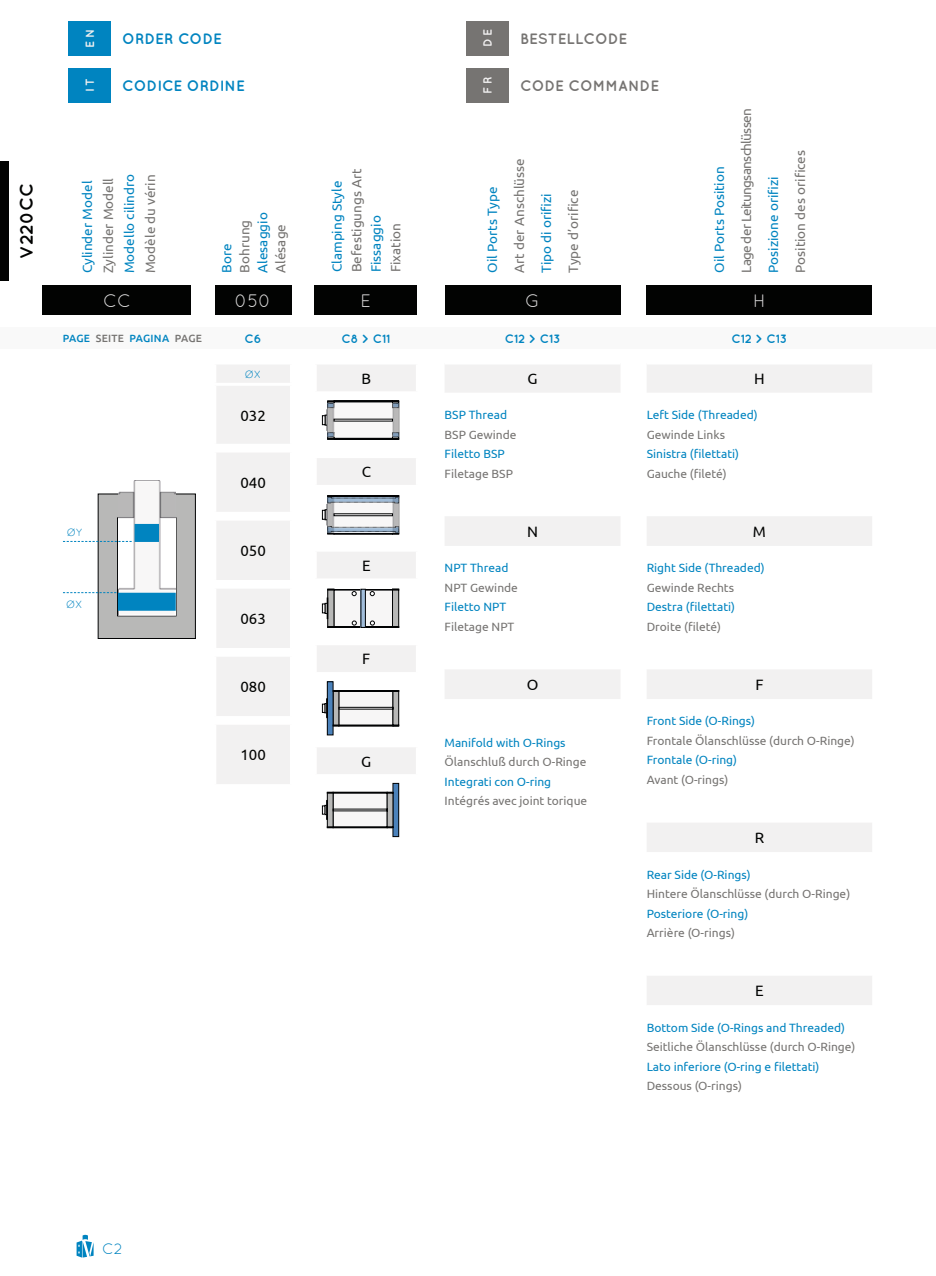
<style>
.page{position:relative;width:936px;height:1276px;background:#fff}
.page>*{position:absolute;margin:0;border:0;box-sizing:border-box;transform-origin:0 0}
.t1{font:18px "Quicksand";color:#e0dfdf}
.t2{font:700 18px "Quicksand";color:#020302}
.t3{font:15px "Ubuntu";color:#020302}
.t4{font:700 15px "Quicksand";color:#767472}
.t5{font:700 15px "Quicksand";color:#0084c0}
.t6{font:15px "Quicksand";color:#0084c0}
.t7{font:13.5px "Ubuntu";color:#0084c0}
.t8{font:13.5px "Ubuntu";color:#767472}
.t9{font:13.5px "Ubuntu";letter-spacing:-.05em;color:#767472}
.t10{font:12px "Ubuntu";color:#767472}
.t11{font:12px "Ubuntu";color:#0084c0}
.t12{font:700 12px "Quicksand";letter-spacing:.2em;color:#0084c0}
.t13{font:700 12px "Quicksand";letter-spacing:.2em;color:#f2f1f1}
.t14{font:500 10.5px "Ubuntu";letter-spacing:.025em;color:#0084c0}
.t15{font:10.5px "Quicksand";color:#0084c0}
.s1{color:#767472}
</style>
<div class="page">
<div style="left:0;top:162px;width:9px;height:119px;background:#020302"></div>
<svg style="left:77px;top:1234px;width:17px;height:23px"></svg>
<div style="left:0;top:327px;width:935px;height:22px;background:#f9f9f9"></div>
<div style="left:68px;top:21px;width:43px;height:34px;background:#0084c0"></div>
<div style="left:43px;top:285px;width:148px;height:30px;background:#020302"></div>
<div style="left:215px;top:285px;width:76px;height:30px;background:#020302"></div>
<div style="left:315px;top:285px;width:102px;height:30px;background:#020302"></div>
<svg style="left:217px;top:365px;width:73px;height:419px"></svg>
<hr style="left:213px;top:383px;width:80px;height:3px;background:#fff">
<div style="left:444px;top:285px;width:176px;height:30px;background:#020302"></div>
<div style="left:445px;top:365px;width:175px;height:27px;background:#f2f1f1"></div>
<svg style="left:445px;top:516px;width:175px;height:183px"></svg>
<div style="left:646px;top:285px;width:226px;height:30px;background:#020302"></div>
<svg style="left:63px;top:480px;width:133px;height:159px"></svg>
<svg style="left:317px;top:365px;width:99px;height:473px"></svg>
<div style="left:647px;top:365px;width:225px;height:27px;background:#f2f1f1"></div>
<svg style="left:647px;top:516px;width:225px;height:489px"></svg>
<div style="left:68px;top:68px;width:43px;height:34px;background:#0084c0"></div>
<div style="left:466px;top:21px;width:42px;height:34px;background:#767472"></div>
<div style="left:466px;top:68px;width:42px;height:34px;background:#767472"></div>
<p class="t13" style="left:83px;top:48px;width:20px;rotate:-90deg">EN</p>
<p class="t5" style="left:122px;top:30px;width:101px">ORDER CODE</p>
<p class="t13" style="left:83px;top:92px;width:15px;rotate:-90deg">IT</p>
<p class="t5" style="left:122px;top:77px;width:124px">CODICE ORDINE</p>
<h1 class="t2" style="left:16px;top:259px;width:77px;rotate:-90deg">V220CC</h1>
<p class="t7" style="left:79px;top:273px;width:94px;rotate:-90deg">Cylinder Model</p>
<p class="t8" style="left:100px;top:273px;width:97px;rotate:-90deg">Zylinder Modell</p>
<p class="t7" style="left:121px;top:273px;width:101px;rotate:-90deg">Modello cilindro</p>
<p class="t8" style="left:142px;top:273px;width:100px;rotate:-90deg">Modèle du vérin</p>
<p class="t8" style="left:236px;top:273px;width:54px;rotate:-90deg">Bohrung</p>
<p class="t7" style="left:254px;top:273px;width:62px;rotate:-90deg">Alesaggio</p>
<p class="t8" style="left:272px;top:273px;width:50px;rotate:-90deg">Alésage</p>
<p class="t7" style="left:218px;top:273px;width:31px;rotate:-90deg">Bore</p>
<p class="t8" style="left:348px;top:272px;width:105px;rotate:-90deg">Befestigungs Art</p>
<p class="t7" style="left:329px;top:272px;width:93px;rotate:-90deg">Clamping Style</p>
<p class="t7" style="left:368px;top:272px;width:58px;rotate:-90deg">Fissaggio</p>
<p class="t8" style="left:387px;top:272px;width:51px;rotate:-90deg">Fixation</p>
<h1 class="t1" style="left:103px;top:290px;width:29px">CC</h1>
<h1 class="t1" style="left:235px;top:290px;width:38px">050</h1>
<h1 class="t1" style="left:360px;top:290px;width:12px">E</h1>
<p class="t14" style="left:63px;top:332px;width:141px">PAGE <span class="s1">SEITE</span> PAGINA <span class="s1">PAGE</span></p>
<p class="t15" style="left:67px;top:526px;width:17px">ØY</p>
<p class="t15" style="left:66px;top:598px;width:18px">ØX</p>
<p class="t12" style="left:245px;top:331px;width:18px">C6</p>
<p class="t12" style="left:341px;top:331px;width:50px">C8 &gt; C11</p>
<p class="t3" style="left:361px;top:369px;width:11px">B</p>
<p class="t15" style="left:245px;top:368px;width:18px">ØX</p>
<p class="t3" style="left:240px;top:406px;width:27px">032</p>
<p class="t3" style="left:240px;top:473px;width:27px">040</p>
<p class="t3" style="left:240px;top:541px;width:27px">050</p>
<p class="t3" style="left:240px;top:609px;width:27px">063</p>
<p class="t3" style="left:240px;top:677px;width:27px">080</p>
<p class="t3" style="left:240px;top:745px;width:27px">100</p>
<p class="t3" style="left:361px;top:463px;width:11px">C</p>
<p class="t3" style="left:362px;top:556px;width:10px">E</p>
<p class="t3" style="left:362px;top:650px;width:10px">F</p>
<p class="t3" style="left:361px;top:752px;width:12px">G</p>
<p class="t13" style="left:480px;top:47px;width:20px;rotate:-90deg">DE</p>
<p class="t4" style="left:520px;top:30px;width:57px">BESTELLCO</p>
<p class="t4" style="left:607px;top:30px;width:21px">DE</p>
<p class="t13" style="left:480px;top:94px;width:19px;rotate:-90deg">FR</p>
<p class="t4" style="left:520px;top:77px;width:62px">CODE COMM</p>
<p class="t4" style="left:618px;top:77px;width:42px">ANDE</p>
<p class="t7" style="left:484px;top:273px;width:87px;rotate:-90deg">Oil Ports Type</p>
<p class="t8" style="left:511px;top:273px;width:116px;rotate:-90deg">Art der Anschlüsse</p>
<p class="t7" style="left:538px;top:273px;width:81px;rotate:-90deg">Tipo di orifizi</p>
<p class="t8" style="left:565px;top:273px;width:84px;rotate:-90deg">Type d’orifice</p>
<p class="t7" style="left:711px;top:273px;width:108px;rotate:-90deg">Oil Ports Position</p>
<p class="t9" style="left:738px;top:273px;width:166px;rotate:-90deg">Lage der Leitungsanschlüssen</p>
<p class="t7" style="left:765px;top:273px;width:98px;rotate:-90deg">Posizione orifizi</p>
<p class="t8" style="left:792px;top:273px;width:124px;rotate:-90deg">Position des orifices</p>
<h1 class="t1" style="left:525px;top:290px;width:16px">G</h1>
<p class="t12" style="left:504px;top:331px;width:57px">C12 &gt; C13</p>
<p class="t3" style="left:527px;top:370px;width:10px">g</p>
<p class="t11" style="left:444px;top:408px;width:64px">BSP Thread</p>
<p class="t10" style="left:444px;top:427px;width:73px">BSP Gewinde</p>
<p class="t11" style="left:444px;top:447px;width:62px">Filetto BSP</p>
<p class="t10" style="left:444px;top:466px;width:70px">Filetage BSP</p>
<h1 class="t1" style="left:753px;top:290px;width:14px">H</h1>
<p class="t12" style="left:731px;top:331px;width:57px">C12 &gt; C13</p>
<p class="t3" style="left:754px;top:370px;width:12px">H</p>
<p class="t11" style="left:646px;top:408px;width:112px">Left Side (Threaded)</p>
<p class="t10" style="left:646px;top:427px;width:80px">Gewinde Links</p>
<p class="t11" style="left:646px;top:447px;width:94px">Sinistra (filettati)</p>
<p class="t10" style="left:646px;top:466px;width:82px">Gauche (fileté)</p>
<p class="t11" style="left:444px;top:561px;width:65px">N PT Thread</p>
<p class="t10" style="left:444px;top:580px;width:75px">N PT Gewinde</p>
<p class="t11" style="left:444px;top:600px;width:63px">Filetto N PT</p>
<p class="t10" style="left:444px;top:619px;width:71px">Filetage N PT</p>
<p class="t3" style="left:527px;top:522px;width:12px">n</p>
<p class="t3" style="left:526px;top:675px;width:13px">O</p>
<p class="t3" style="left:752px;top:522px;width:13px">m</p>
<p class="t11" style="left:646px;top:561px;width:119px">Right Side (Threaded)</p>
<p class="t10" style="left:646px;top:580px;width:89px">Gewinde Rechts</p>
<p class="t11" style="left:646px;top:600px;width:90px">Destra (filettati)</p>
<p class="t10" style="left:646px;top:619px;width:76px">Droite (fileté)</p>
<p class="t3" style="left:755px;top:675px;width:7px">f</p>
<p class="t11" style="left:444px;top:735px;width:122px">Manifold with O-Rings</p>
<p class="t10" style="left:444px;top:754px;width:143px">Ölanschluß durch O-Ringe</p>
<p class="t11" style="left:444px;top:774px;width:108px">Integrati con O-ring</p>
<p class="t10" style="left:444px;top:793px;width:144px">Intégrés avec joint torique</p>
<p class="t11" style="left:646px;top:714px;width:110px">Front Side (O-Rings)</p>
<p class="t10" style="left:646px;top:733px;width:210px">Frontale Ölanschlüsse (durch O-Ringe)</p>
<p class="t11" style="left:646px;top:753px;width:92px">Frontale (O-ring)</p>
<p class="t10" style="left:646px;top:772px;width:83px">Avant (O-rings)</p>
<p class="t3" style="left:754px;top:828px;width:7px">r</p>
<p class="t11" style="left:646px;top:867px;width:105px">Rear Side (O-Rings)</p>
<p class="t10" style="left:646px;top:886px;width:205px">Hintere Ölanschlüsse (durch O-Ringe)</p>
<p class="t11" style="left:646px;top:906px;width:103px">Posteriore (O-ring)</p>
<p class="t10" style="left:646px;top:925px;width:90px">Arrière (O-rings)</p>
<p class="t3" style="left:755px;top:981px;width:8px">e</p>
<p class="t11" style="left:646px;top:1020px;width:200px">Bottom Side (O-Rings and Threaded)</p>
<p class="t10" style="left:646px;top:1039px;width:210px">Seitliche Ölanschlüsse (durch O-Ringe)</p>
<p class="t11" style="left:646px;top:1059px;width:174px">Lato inferiore (O-ring e filettati)</p>
<p class="t10" style="left:646px;top:1078px;width:97px">Dessous (O-rings)</p>
<p class="t6" style="left:102px;top:1240px;width:22px">C2</p>
</div>
